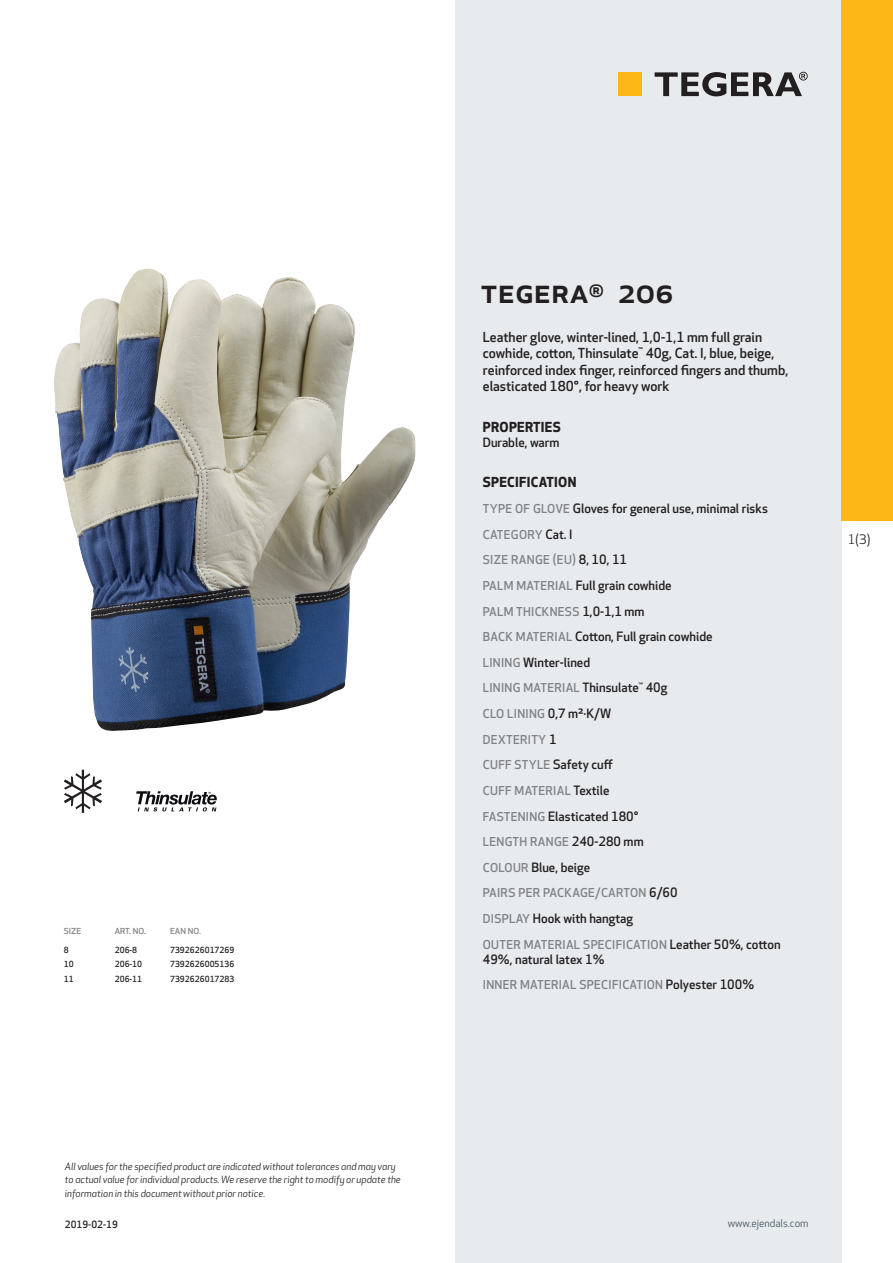
<style>
.page{position:relative;width:893px;height:1263px;background:#fff}
.page>*{position:absolute;margin:0;border:0;box-sizing:border-box;transform-origin:0 0}
.prodname{font:500 34.5px "Apex New";color:#231f20}
.Funktion_body{font:500 13.5px/16.5px "Apex New";color:#231f20}
.Funktion_body-2{font:700 13.5px "Apex New";letter-spacing:.025em;color:#231f20}
.t1{font:12.75px "Apex New";color:#231f20}
.Funktion_body-3{font:500 12.6px "Apex New";color:#231f20}
.Funktion_body-4{font:500 12px "Apex New";letter-spacing:.025em;color:#808285}
.t2{font:10.5px "Apex New";color:#405968}
.t3{font:italic 9.75px/13.5px "Apex New";color:#231f20}
.Sidfot_datum{font:500 9.75px "Apex New";color:#231f20}
.ArticleTable_body{font:500 8.25px "Apex New";color:#231f20}
.ArticeTable_header{font:500 8.1px "Apex New";color:#808285;scale:1.06 1}
.s1{font-size:12px;color:#808285}
.s2{font-size:12.6px;color:#231f20}
</style>
<div class="page">
<div style="left:455px;top:0;width:387px;height:1263px;background:#e8ebee"></div>
<div style="left:842px;top:0;width:51px;height:520px;background:#fcb814"></div>
<img style="left:54px;top:268px;width:362px;height:463px">
<div style="left:618px;top:72px;width:24px;height:24px;background:#fcb814"></div>
<svg style="left:655px;top:72px;width:153px;height:24px"></svg>
<svg style="left:64px;top:770px;width:38px;height:43px"></svg>
<svg style="left:136px;top:791px;width:81px;height:20px"></svg>
<p class="ArticeTable_header" style="left:64px;top:925px;width:18px">SIZE</p>
<p class="ArticeTable_header" style="left:115px;top:925px;width:31px">ART. NO.</p>
<p class="ArticeTable_header" style="left:170px;top:925px;width:31px">EAN NO.</p>
<p class="ArticleTable_body" style="left:64px;top:944px;width:6px">8</p>
<p class="ArticleTable_body" style="left:115px;top:944px;width:24px">206-8</p>
<p class="ArticleTable_body" style="left:170px;top:944px;width:66px">7392626017269</p>
<p class="ArticleTable_body" style="left:64px;top:959px;width:11px">10</p>
<p class="ArticleTable_body" style="left:115px;top:959px;width:29px">206-10</p>
<p class="ArticleTable_body" style="left:170px;top:959px;width:66px">7392626005136</p>
<p class="ArticleTable_body" style="left:64px;top:973px;width:11px">11</p>
<p class="ArticleTable_body" style="left:115px;top:973px;width:29px">206-11</p>
<p class="ArticleTable_body" style="left:170px;top:973px;width:66px">7392626017283</p>
<p class="t3" style="left:65px;top:1159px;width:337px">All values for the specified product are indicated without tolerances and may vary to actual value for individual products. We reserve the right to modify or update the information in this document without prior notice.</p>
<p class="Sidfot_datum" style="left:65px;top:1218px;width:54px">2019-02-19</p>
<p class="prodname" style="left:480px;top:267px;width:195px">TEGERA<sup>®</sup> 206</p>
<p class="Funktion_body" style="left:483px;top:328px;width:307px">Leather glove, winter-lined, 1,0-1,1 mm full grain cowhide, cotton, Thinsulate<sup>™</sup> 40g, Cat. I, blue, beige, reinforced index finger, reinforced fingers and thumb, elasticated 180°, for heavy work</p>
<p class="Funktion_body-2" style="left:483px;top:417px;width:79px">PROPERTIES</p>
<p class="Funktion_body-3" style="left:483px;top:434px;width:78px">Durable, warm</p>
<p class="Funktion_body-2" style="left:483px;top:473px;width:95px">SPECIFICATION</p>
<p class="Funktion_body-3" style="left:483px;top:500px;width:286px"><span class="s1">TYPE OF GLOVE</span> Gloves for general use, minimal risks</p>
<p class="Funktion_body-4" style="left:483px;top:526px;width:91px">CATEGORY <span class="s2">Cat. I</span></p>
<p class="Funktion_body-4" style="left:483px;top:552px;width:146px">SIZE RANGE (EU) <span class="s2">8, 10, 11</span></p>
<p class="Funktion_body-3" style="left:483px;top:577px;width:190px"><span class="s1">PALM MATERIAL</span> Full grain cowhide</p>
<p class="Funktion_body-4" style="left:483px;top:603px;width:163px">PALM THICKNESS <span class="s2">1,0-1,1 mm</span></p>
<p class="Funktion_body-3" style="left:483px;top:628px;width:231px"><span class="s1">BACK MATERIAL</span> Cotton, Full grain cowhide</p>
<p class="Funktion_body-3" style="left:483px;top:654px;width:109px"><span class="s1">LINING</span> Winter-lined</p>
<p class="Funktion_body-4" style="left:483px;top:680px;width:186px">LINING MATERIAL <span class="s2">Thinsulate</span><sup>™</sup> <span class="s2">40g</span></p>
<p class="Funktion_body-4" style="left:483px;top:706px;width:130px">CLO LINING <span class="s2">0,7 m²·K/W</span></p>
<p class="Funktion_body-4" style="left:483px;top:731px;width:75px">DEXTERITY <span class="s2">1</span></p>
<p class="Funktion_body-3" style="left:483px;top:756px;width:131px"><span class="s1">CUFF STYLE</span> Safety cuff</p>
<p class="Funktion_body-4" style="left:483px;top:782px;width:128px">CUFF MATERIAL <span class="s2">Textile</span></p>
<p class="Funktion_body-3" style="left:483px;top:807px;width:157px"><span class="s1">FASTENING</span> Elasticated 180°</p>
<p class="Funktion_body-4" style="left:483px;top:834px;width:162px">LENGTH RANGE <span class="s2">240-280 mm</span></p>
<p class="Funktion_body-3" style="left:483px;top:859px;width:109px"><span class="s1">COLOUR</span> Blue, beige</p>
<p class="Funktion_body-4" style="left:483px;top:885px;width:196px">PAIRS PER PACKAGE/CARTON <span class="s2">6/60</span></p>
<p class="Funktion_body-3" style="left:483px;top:910px;width:152px"><span class="s1">DISPLAY</span> Hook with hangtag</p>
<p class="Funktion_body-4" style="left:483px;top:936px;width:299px">OUTER MATERIAL SPECIFICATION <span class="s2">Leather 50%, cotton</span></p>
<p class="Funktion_body-3" style="left:483px;top:951px;width:123px">49%, natural latex 1%</p>
<p class="Funktion_body-4" style="left:483px;top:977px;width:273px">INNER MATERIAL SPECIFICATION <span class="s2">Polyester 100%</span></p>
<p class="t1" style="left:848px;top:531px;width:24px">1(3)</p>
<p class="t2" style="left:728px;top:1217px;width:82px">www.ejendals.com</p>
</div>
